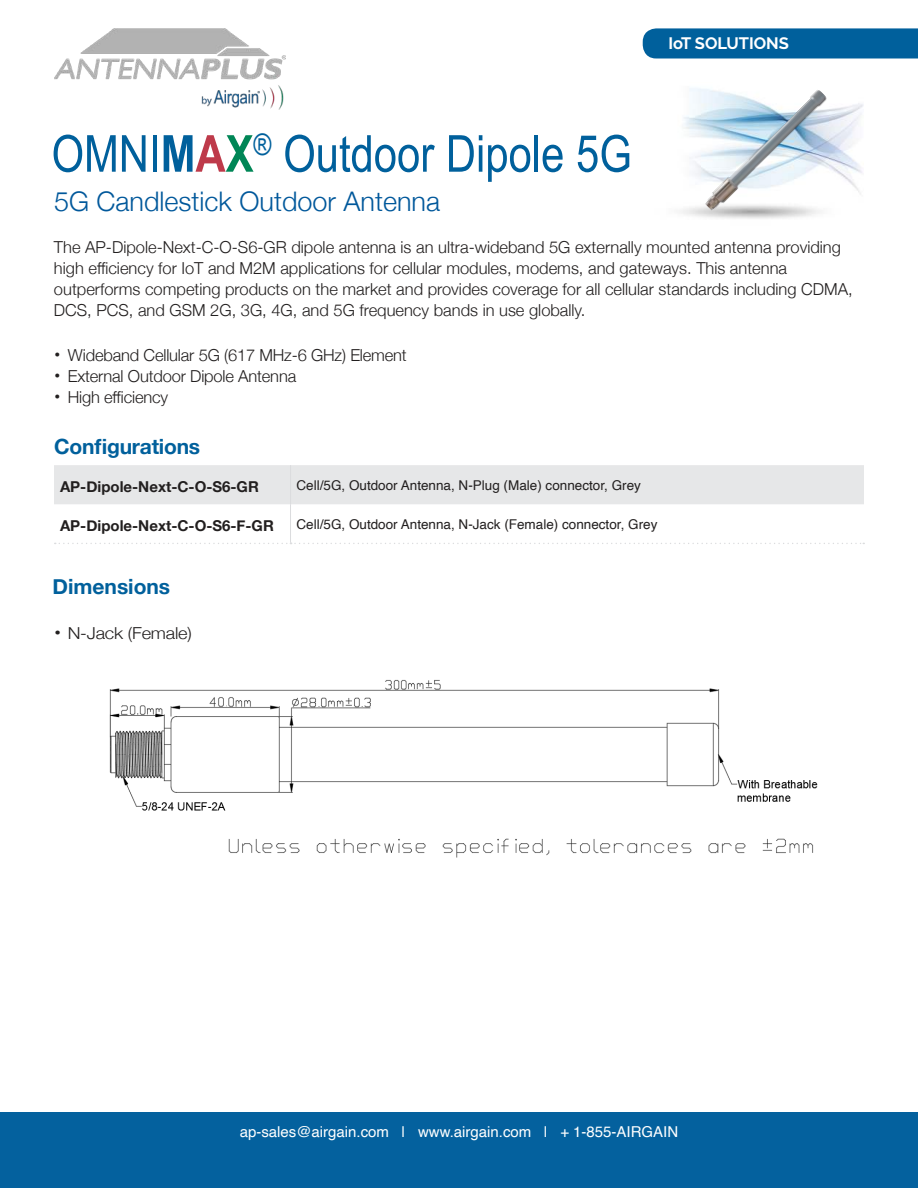
<style>
.page{position:relative;width:918px;height:1188px;background:#fff}
.page>*{position:absolute;margin:0;border:0;box-sizing:border-box;transform-origin:0 0}
.t1{font:51px "Arial Narrow";color:#00609c}
.t2{font:300 27px "Helvetica Neue";color:#00589b}
.t3{font:700 21px "Helvetica Neue";letter-spacing:-.01em;color:#00609c}
.t4{font:300 16.5px/21px "Helvetica Neue";color:#221f1f}
.t5{font:300 16.5px "Helvetica Neue";color:#221f1f;scale:1.1 1}
.t6{font:700 16.5px "Raleway";color:#fff}
.t7{font:15px "Helvetica";color:#fff}
.t8{font:700 15px "Helvetica Neue";color:#221f1f}
.t9{font:13.5px "Helvetica";color:#221f1f}
.s1{font-weight:700}
.s2{font-weight:700;color:#be3a4a}
.s3{font-weight:700;color:#008656}
.s4{font-weight:400;font-size:18px}
</style>
<div class="page">
<div style="left:643px;top:28px;width:275px;height:30px;background:#00609c"></div>
<div style="left:0;top:1112px;width:918px;height:76px;background:#04619e"></div>
<img style="left:54px;top:28px;width:231px;height:81px">
<img style="left:680px;top:88px;width:184px;height:131px">
<div style="left:54px;top:465px;width:810px;height:39px;background:#e6e7e8"></div>
<hr style="left:290px;top:465px;width:1px;height:39px;background:#dbdcde">
<hr style="left:290px;top:504px;width:1px;height:39px;background:#dbdcde">
<svg style="left:55px;top:543px;width:809px;height:1px"></svg>
<img style="left:703px;top:88px;width:125px;height:125px">
<img style="left:109px;top:679px;width:709px;height:179px">
<h1 class="t1" style="left:51px;top:135px;width:582px">OMNI<span class="s1">M</span><span class="s2">A</span><span class="s3">X</span><sup>®</sup> Outdoor Dipole 5G</h1>
<h2 class="t2" style="left:54px;top:179px;width:388px">5G Candlestick Outdoor Antenna</h2>
<p class="t6" style="left:669px;top:33px;width:122px">IoT SOLUTIONS</p>
<p class="t4" style="left:54px;top:239px;width:800px">The AP-Dipole-Next-C-O-S6-GR dipole antenna is an ultra-wideband 5G externally mounted antenna providing high e昀케ciency for IoT and M2M applications for cellular modules, modems, and gateways. This antenna outperforms competing products on the market and provides coverage for all cellular standards including CDMA, DCS, PCS, and GSM 2G, 3G, 4G, and 5G frequency bands in use globally.</p>
<p class="t4" style="left:54px;top:343px;width:354px"><span class="s4">•</span> Wideband Cellular 5G (617 MHz-6 GHz) Element</p>
<p class="t4" style="left:54px;top:364px;width:244px"><span class="s4">•</span> External Outdoor Dipole Antenna</p>
<p class="t4" style="left:54px;top:385px;width:115px"><span class="s4">•</span> High e昀케ciency</p>
<p class="t3" style="left:54px;top:430px;width:148px">Con昀椀gurations</p>
<p class="t8" style="left:60px;top:475px;width:200px">AP-Dipole-Next-C-O-S6-GR</p>
<p class="t9" style="left:297px;top:480px;width:346px">Cell/5G, Outdoor Antenna, N-Plug (Male) connector, Grey</p>
<p class="t8" style="left:60px;top:514px;width:215px">AP-Dipole-Next-C-O-S6-F-GR</p>
<p class="t9" style="left:297px;top:519px;width:362px">Cell/5G, Outdoor Antenna, N-Jack (Female) connector, Grey</p>
<p class="t3" style="left:52px;top:570px;width:119px">Dimensions</p>
<p class="t5" style="left:54px;top:620px;width:127px"><span class="s4">•</span> N-Jack (Female)</p>
<p class="t7" style="left:240px;top:1126px;width:440px">ap-sales@airgain.com | www.airgain.com | + 1-855-AIRGAIN</p>
</div>
